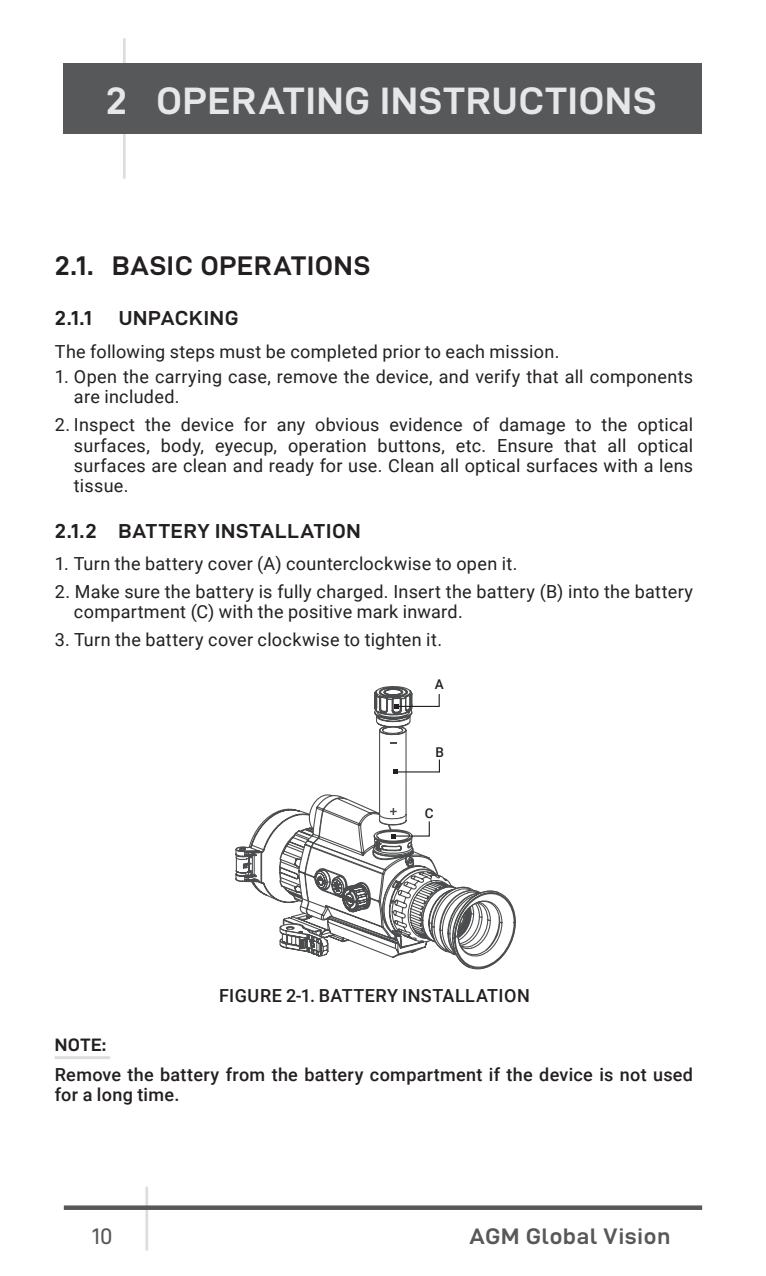
<style>
.page{position:relative;width:766px;height:1276px;background:#fff}
.page>*{position:absolute;margin:0;border:0;box-sizing:border-box;transform-origin:0 0}
.t1{font:38.25px "D DIN Exp Bold";letter-spacing:.025em;color:#e6e7e9}
.t2{font:27px "D DIN Exp Bold";letter-spacing:.03em;color:#231f20}
.t3{font:22.5px "D DIN Exp Bold";letter-spacing:.035em;color:#57585a}
.t4{font:22.5px "D DIN Exp";color:#57585a}
.t5{font:20.25px "D DIN Exp Bold";letter-spacing:.04em;color:#231f20}
.t6{font:18px/20.2px "Roboto";letter-spacing:.015em;color:#231f20}
.t7{font:500 18px/20.2px "Roboto";letter-spacing:.015em;color:#231f20}
.t8{font:18px "D DIN Exp Bold";color:#231f20}
.t9{font:500 13.5px "Roboto";color:#231f20}
</style>
<div class="page">
<hr style="left:145px;top:1186px;width:3px;height:64px;background:#dcdddf">
<div style="left:64px;top:1205px;width:638px;height:5px;background:#57585a"></div>
<hr style="left:123px;top:38px;width:3px;height:141px;background:#dcdddf">
<div style="left:64px;top:64px;width:638px;height:70px;background:#57585a"></div>
<hr style="left:55px;top:1056px;width:55px;height:3px;background:#dcdddf">
<svg style="left:468px;top:887px;width:48px;height:83px"></svg>
<svg style="left:235px;top:686px;width:233px;height:282px"></svg>
<h1 class="t1" style="left:106px;top:79px;width:551px">2 OPERATING INSTRUCTIONS</h1>
<h2 class="t2" style="left:55px;top:250px;width:317px">2.1. BASIC OPERATIONS</h2>
<p class="t5" style="left:55px;top:306px;width:38px">2.1.1</p>
<p class="t5" style="left:119px;top:306px;width:121px">UNPACKING</p>
<p class="t6" style="left:55px;top:340px;width:506px">The following steps must be completed prior to each mission.</p>
<p class="t6" style="left:74px;top:366px;width:620px;text-indent:-19px">1. Open the carrying case, remove the device, and verify that all components are included.</p>
<p class="t6" style="left:74px;top:414px;width:620px;text-align:justify;text-indent:-19px">2. Inspect the device for any obvious evidence of damage to the optical surfaces, body, eyecup, operation buttons, etc. Ensure that all optical surfaces are clean and ready for use. Clean all optical surfaces with a lens tissue.</p>
<p class="t5" style="left:55px;top:520px;width:307px">2.1.2 BATTERY INSTALLATION</p>
<p class="t6" style="left:55px;top:553px;width:464px">1. Turn the battery cover (A) counterclockwise to open it.</p>
<p class="t6" style="left:74px;top:581px;width:620px;text-indent:-19px">2. Make sure the battery is fully charged. Insert the battery (B) into the battery compartment (C) with the positive mark inward.</p>
<p class="t6" style="left:55px;top:629px;width:388px">3. Turn the battery cover clockwise to tighten it.</p>
<p class="t9" style="left:435px;top:675px;width:10px">A</p>
<p class="t9" style="left:435px;top:742px;width:10px">B</p>
<p class="t9" style="left:424px;top:803px;width:10px">C</p>
<p class="t7" style="left:219px;top:985px;width:312px">FIGURE 2-1. BATTERY INSTALLATION</p>
<p class="t8" style="left:55px;top:1034px;width:53px">NOTE:</p>
<p class="t7" style="left:55px;top:1063px;width:639px">Remove the battery from the battery compartment if the device is not used for a long time.</p>
<p class="t4" style="left:92px;top:1223px;width:22px">10</p>
<p class="t3" style="left:469px;top:1223px;width:202px">AGM Global Vision</p>
</div>
